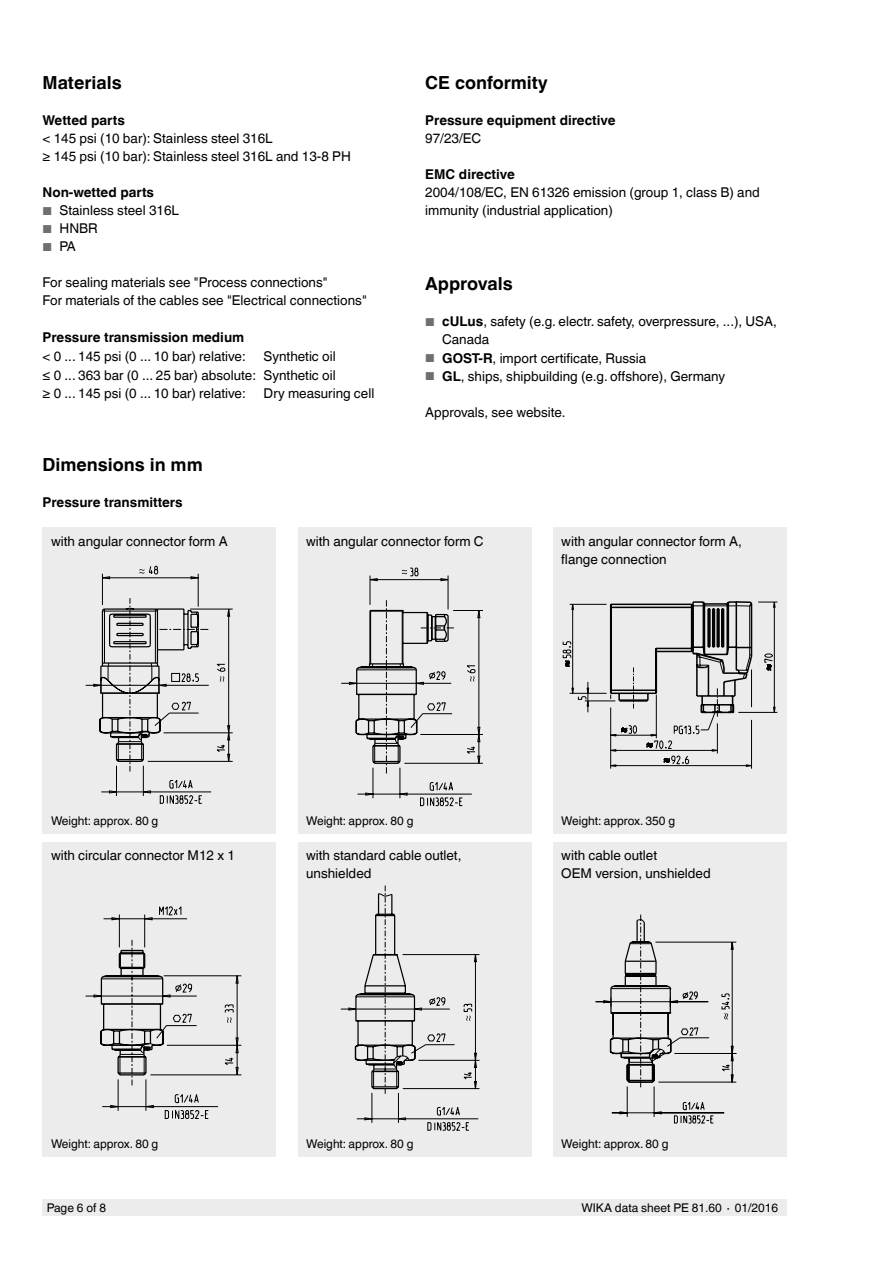
<style>
.page{position:relative;width:893px;height:1263px;background:#fff}
.page>*{position:absolute;margin:0;border:0;box-sizing:border-box;transform-origin:0 0}
.t1{font:700 18px "Helvetica World";color:#000}
.t2{font:13.5px/18px "Helvetica World";color:#000}
.t3{font:700 13.5px "Helvetica World";color:#000}
.t4{font:12px "Helvetica World";color:#000}
.s1{font-size:11.55px;color:#6f6f6e}
.s2{font-weight:700}
</style>
<div class="page">
<div style="left:43px;top:1199px;width:744px;height:17px;background:#ececed"></div>
<div style="left:43px;top:527px;width:233px;height:306px;background:#ececed"></div>
<div style="left:298px;top:527px;width:233px;height:306px;background:#ececed"></div>
<div style="left:43px;top:842px;width:233px;height:315px;background:#ececed"></div>
<div style="left:298px;top:842px;width:233px;height:315px;background:#ececed"></div>
<div style="left:553px;top:842px;width:234px;height:315px;background:#ececed"></div>
<div style="left:553px;top:527px;width:234px;height:306px;background:#ececed"></div>
<svg style="left:340px;top:885px;width:140px;height:246px"></svg>
<svg style="left:85px;top:906px;width:157px;height:213px"></svg>
<svg style="left:341px;top:568px;width:142px;height:239px"></svg>
<svg style="left:85px;top:566px;width:148px;height:238px"></svg>
<svg style="left:595px;top:914px;width:142px;height:210px"></svg>
<svg style="left:562px;top:601px;width:216px;height:168px"></svg>
<h1 class="t1" style="left:43px;top:73px;width:81px">Materials</h1>
<p class="t3" style="left:43px;top:113px;width:84px">Wetted parts</p>
<p class="t2" style="left:43px;top:130px;width:310px">&lt; 145 psi (10 bar): Stainless steel 316L<br>≥ 145 psi (10 bar): Stainless steel 316L and 13-8 PH</p>
<p class="t3" style="left:43px;top:185px;width:113px">Non-wetted parts</p>
<p class="t2" style="left:43px;top:202px;width:138px"><span class="s1">■</span> Stainless steel 316L</p>
<p class="t2" style="left:43px;top:220px;width:57px"><span class="s1">■</span> HNBR</p>
<p class="t2" style="left:43px;top:238px;width:35px"><span class="s1">■</span> PA</p>
<p class="t2" style="left:43px;top:274px;width:326px">For sealing materials see "Process connections"<br>For materials of the cables see "Electrical connections"</p>
<p class="t3" style="left:43px;top:329px;width:203px">Pressure transmission medium</p>
<p class="t2" style="left:43px;top:348px;width:205px">&lt; 0 ... 145 psi (0 ... 10 bar) relative:</p>
<p class="t2" style="left:43px;top:348px;width:295px;text-align:justify;text-indent:221px">Synthetic oil ≤ 0 ... 363 bar (0 ... 25 bar) absolute: Synthetic oil ≥ 0 ... 145 psi (0 ... 10 bar) relative:</p>
<p class="t2" style="left:264px;top:384px;width:112px">Dry measuring cell</p>
<h1 class="t1" style="left:43px;top:454px;width:162px">Dimensions in mm</h1>
<p class="t3" style="left:43px;top:494px;width:142px">Pressure transmitters</p>
<h1 class="t1" style="left:425px;top:73px;width:124px">CE conformity</h1>
<p class="t3" style="left:425px;top:113px;width:192px">Pressure equipment directive</p>
<p class="t2" style="left:425px;top:130px;width:57px">97/23/EC</p>
<p class="t3" style="left:425px;top:167px;width:91px">EMC directive</p>
<p class="t2" style="left:425px;top:184px;width:336px">2004/108/EC, EN 61326 emission (group 1, class B) and immunity (industrial application)</p>
<h1 class="t1" style="left:425px;top:274px;width:89px">Approvals</h1>
<p class="t2" style="left:442px;top:313px;width:336px;text-indent:-17px"><span class="s1">■</span> <span class="s2">cULus</span>, safety (e.g. electr. safety, overpressure, ...), USA,<br>Canada</p>
<p class="t2" style="left:425px;top:349px;width:223px"><span class="s1">■</span> <span class="s2">GOST-R</span>, import certificate, Russia</p>
<p class="t2" style="left:425px;top:367px;width:301px"><span class="s1">■</span> <span class="s2">GL</span>, ships, shipbuilding (e.g. offshore), Germany</p>
<p class="t2" style="left:425px;top:403px;width:142px">Approvals, see website.</p>
<p class="t2" style="left:51px;top:532px;width:178px">with angular connector form A</p>
<p class="t2" style="left:306px;top:532px;width:179px">with angular connector form C</p>
<p class="t2" style="left:561px;top:532px;width:182px">with angular connector form A, flange connection</p>
<p class="t4" style="left:51px;top:814px;width:109px">Weight: approx. 80 g</p>
<p class="t4" style="left:306px;top:814px;width:109px">Weight: approx. 80 g</p>
<p class="t4" style="left:561px;top:814px;width:115px">Weight: approx. 350 g</p>
<p class="t2" style="left:51px;top:846px;width:185px">with circular connector M12 x 1</p>
<p class="t2" style="left:306px;top:846px;width:157px">with standard cable outlet, unshielded</p>
<p class="t2" style="left:561px;top:846px;width:151px">with cable outlet<br>OEM version, unshielded</p>
<p class="t4" style="left:51px;top:1137px;width:109px">Weight: approx. 80 g</p>
<p class="t4" style="left:306px;top:1137px;width:109px">Weight: approx. 80 g</p>
<p class="t4" style="left:561px;top:1137px;width:109px">Weight: approx. 80 g</p>
<p class="t4" style="left:47px;top:1201px;width:61px">Page 6 of 8</p>
<p class="t4" style="left:581px;top:1201px;width:198px">WIKA data sheet PE 81.60 ∙ 01/2016</p>
</div>
